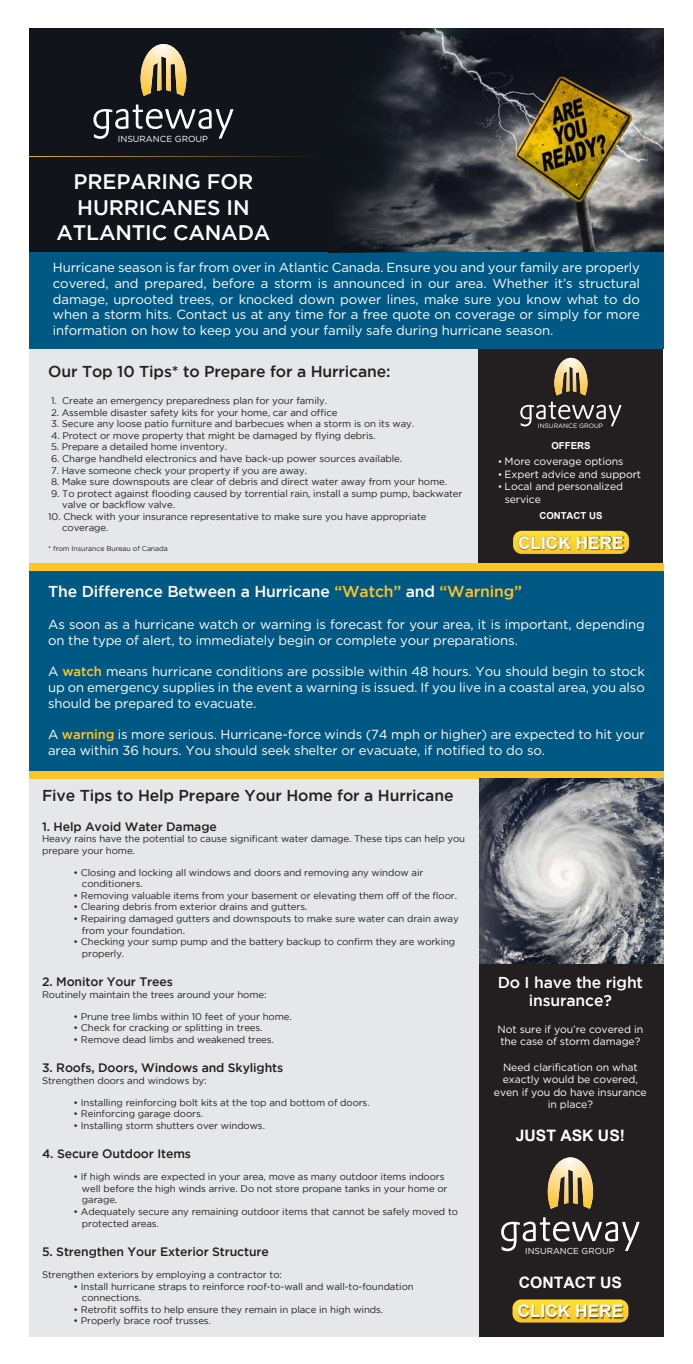
<style>
.page{position:relative;width:693px;height:1364px;background:#fff}
.page>*{position:absolute;margin:0;border:0;box-sizing:border-box;transform-origin:0 0}
.t1{font:500 21px/25.2px "Gotham";letter-spacing:-.01em;color:#fff;text-align:center}
.t2{font:700 17.32px "Arial";color:#fff}
.t3{font:500 15.75px "Gotham";letter-spacing:-.01em;color:#231f20}
.t4{font:500 15.75px/18.9px "Gotham";letter-spacing:-.01em;color:#fff;text-align:center}
.t5{font:700 15.75px "Arial";color:#fff}
.t6{font:13.12px/15.8px "Gotham";letter-spacing:-.01em;color:#fff;text-align:justify}
.t7{font:500 12.25px "Gotham";letter-spacing:-.01em;color:#231f20}
.t8{font:10.5px/12.6px "Gotham";letter-spacing:-.01em;color:#fff}
.t9{font:9.62px/11.5px "Gotham";letter-spacing:-.01em;color:#231f20}
.t10{font:700 9.62px "Arial";color:#fff}
.t11{font:8.75px "Gotham";color:#fff}
.t12{font:8.66px "Gotham";color:#fff}
.t13{font:7px "Gotham";letter-spacing:-.01em;color:#231f20}
.t14{font:6.39px "Gotham";color:#fff}
.s1{font-family:"Arial";font-size:9.62px}
.s2{color:#ffc425}
.s3{font-weight:500;color:#ffc425}
</style>
<div class="page">
<img style="left:419px;top:28px;width:245px;height:224px">
<div style="left:29px;top:344px;width:452px;height:993px;background:#e6e7e8"></div>
<div style="left:479px;top:347px;width:184px;height:323px;background:#231f20"></div>
<div style="left:479px;top:768px;width:185px;height:569px;background:#231f20"></div>
<div style="left:29px;top:252px;width:635px;height:96px;background:#005984"></div>
<div style="left:29px;top:570px;width:635px;height:203px;background:#005984"></div>
<svg style="left:516px;top:1299px;width:109px;height:2px"></svg>
<img style="left:512px;top:1301px;width:117px;height:22px">
<div style="left:29px;top:28px;width:300px;height:224px;background:#11151b"></div>
<svg style="left:329px;top:28px;width:90px;height:224px;background:#1e2128"></svg>
<div style="left:29px;top:563px;width:635px;height:8px;background:#ffc425"></div>
<div style="left:29px;top:771px;width:635px;height:8px;background:#ffc425"></div>
<svg style="left:141px;top:44px;width:45px;height:52px"></svg>
<svg style="left:93px;top:105px;width:140px;height:34px"></svg>
<svg style="left:554px;top:358px;width:33px;height:37px"></svg>
<svg style="left:520px;top:402px;width:102px;height:24px"></svg>
<svg style="left:29px;top:156px;width:277px;height:1px"></svg>
<img style="left:480px;top:779px;width:184px;height:184px">
<svg style="left:516px;top:531px;width:110px;height:2px"></svg>
<img style="left:513px;top:533px;width:116px;height:21px">
<svg style="left:548px;top:1157px;width:45px;height:52px"></svg>
<svg style="left:501px;top:1217px;width:139px;height:34px"></svg>
<p class="t11" style="left:118px;top:134px;width:92px">INSURANCE GROUP</p>
<h1 class="t1" style="left:56px;top:169px;width:216px">PREPARING FOR<br>HURRICANES IN<br>ATLANTIC CANADA</h1>
<p class="t6" style="left:53px;top:259px;width:589px">Hurricane season is far from over in Atlantic Canada. Ensure you and your family are properly covered, and prepared, before a storm is announced in our area. Whether it’s structural damage, uprooted trees, or knocked down power lines, make sure you know what to do when a storm hits. Contact us at any time for a free quote on coverage or simply for more information on how to keep you and your family safe during hurricane season.</p>
<h3 class="t3" style="left:48px;top:362px;width:344px">Our Top 10 Tips* to Prepare for a Hurricane:</h3>
<p class="t9" style="left:51px;top:395px;width:278px">1. Create an emergency preparedness plan for your family.</p>
<p class="t9" style="left:51px;top:406px;width:288px">2. Assemble disaster safety kits for your home, car and office</p>
<p class="t9" style="left:51px;top:418px;width:365px">3. Secure any loose patio furniture and barbecues when a storm is on its way.</p>
<p class="t9" style="left:51px;top:430px;width:326px">4. Protect or move property that might be damaged by flying debris.</p>
<p class="t9" style="left:51px;top:441px;width:178px">5. Prepare a detailed home inventory.</p>
<p class="t9" style="left:51px;top:453px;width:353px">6. Charge handheld electronics and have back-up power sources available.</p>
<p class="t9" style="left:51px;top:464px;width:258px">7. Have someone check your property if you are away.</p>
<p class="t9" style="left:51px;top:476px;width:398px">8. Make sure downspouts are clear of debris and direct water away from your home.</p>
<p class="t9" style="left:62px;top:487px;width:402px;text-indent:-11px">9. To protect against flooding caused by torrential rain, install a sump pump, backwater valve or backflow valve.</p>
<p class="t9" style="left:62px;top:510px;width:366px;text-indent:-14px">10. Check with your insurance representative to make sure you have appropriate coverage.</p>
<p class="t13" style="left:48px;top:545px;width:121px">* from Insurance Bureau of Canada</p>
<p class="t14" style="left:538px;top:423px;width:67px">INSURANCE GROUP</p>
<p class="t10" style="left:551px;top:439px;width:41px">OFFERS</p>
<p class="t8" style="left:499px;top:455px;width:126px"><span class="s1">•</span> More coverage options</p>
<p class="t8" style="left:499px;top:467px;width:144px"><span class="s1">•</span> Expert advice and support</p>
<p class="t8" style="left:505px;top:480px;width:120px;text-indent:-6px"><span class="s1">•</span> Local and personalized service</p>
<p class="t10" style="left:539px;top:509px;width:65px">CONTACT US</p>
<h2 class="t2" style="left:518px;top:531px;width:107px">CLICK HERE</h2>
<h3 class="t4" style="left:48px;top:582px;width:476px">The Difference Between a Hurricane <span class="s2">“Watch”</span> and <span class="s2">“Warning”</span></h3>
<h3 class="t6" style="left:48px;top:616px;width:598px">As soon as a hurricane watch or warning is forecast for your area, it is important, depending on the type of alert, to immediately begin or complete your preparations.</h3>
<h3 class="t6" style="left:48px;top:663px;width:598px">A <span class="s3">watch</span> means hurricane conditions are possible within 48 hours. You should begin to stock up on emergency supplies in the event a warning is issued. If you live in a coastal area, you also should be prepared to evacuate.</h3>
<h3 class="t6" style="left:48px;top:726px;width:598px">A <span class="s3">warning</span> is more serious. Hurricane-force winds (74 mph or higher) are expected to hit your area within 36 hours. You should seek shelter or evacuate, if notified to do so.</h3>
<h3 class="t3" style="left:42px;top:787px;width:413px">Five Tips to Help Prepare Your Home for a Hurricane</h3>
<p class="t7" style="left:42px;top:819px;width:176px">1. Help Avoid Water Damage</p>
<p class="t9" style="left:42px;top:833px;width:425px">Heavy rains have the potential to cause significant water damage. These tips can help you prepare your home.</p>
<p class="t9" style="left:82px;top:866px;width:343px;text-indent:-8px">• Closing and locking all windows and doors and removing any window air conditioners.</p>
<p class="t9" style="left:74px;top:890px;width:385px">• Removing valuable items from your basement or elevating them off of the floor.</p>
<p class="t9" style="left:74px;top:901px;width:235px">• Clearing debris from exterior drains and gutters.</p>
<p class="t9" style="left:82px;top:913px;width:378px;text-indent:-8px">• Repairing damaged gutters and downspouts to make sure water can drain away from your foundation.</p>
<p class="t9" style="left:82px;top:936px;width:375px;text-indent:-8px">• Checking your sump pump and the battery backup to confirm they are working properly.</p>
<p class="t7" style="left:42px;top:975px;width:132px">2. Monitor Your Trees</p>
<p class="t9" style="left:42px;top:988px;width:226px">Routinely maintain the trees around your home:</p>
<p class="t9" style="left:74px;top:1010px;width:220px">• Prune tree limbs within 10 feet of your home.</p>
<p class="t9" style="left:74px;top:1022px;width:191px">• Check for cracking or splitting in trees.</p>
<p class="t9" style="left:74px;top:1033px;width:202px">• Remove dead limbs and weakened trees.</p>
<p class="t7" style="left:42px;top:1061px;width:243px">3. Roofs, Doors, Windows and Skylights</p>
<p class="t9" style="left:42px;top:1074px;width:166px">Strengthen doors and windows by:</p>
<p class="t9" style="left:74px;top:1096px;width:298px">• Installing reinforcing bolt kits at the top and bottom of doors.</p>
<p class="t9" style="left:74px;top:1108px;width:131px">• Reinforcing garage doors.</p>
<p class="t9" style="left:74px;top:1119px;width:193px">• Installing storm shutters over windows.</p>
<p class="t7" style="left:42px;top:1147px;width:150px">4. Secure Outdoor Items</p>
<p class="t9" style="left:82px;top:1171px;width:367px;text-indent:-8px">• If high winds are expected in your area, move as many outdoor items indoors well before the high winds arrive. Do not store propane tanks in your home or garage.</p>
<p class="t9" style="left:82px;top:1206px;width:378px;text-indent:-8px">• Adequately secure any remaining outdoor items that cannot be safely moved to protected areas.</p>
<p class="t7" style="left:42px;top:1245px;width:228px">5. Strengthen Your Exterior Structure</p>
<p class="t9" style="left:42px;top:1269px;width:241px">Strengthen exteriors by employing a contractor to:</p>
<p class="t9" style="left:82px;top:1280px;width:333px;text-indent:-8px">• Install hurricane straps to reinforce roof-to-wall and wall-to-foundation connections.</p>
<p class="t9" style="left:74px;top:1303px;width:311px">• Retrofit soffits to help ensure they remain in place in high winds.</p>
<p class="t9" style="left:74px;top:1315px;width:139px">• Properly brace roof trusses.</p>
<h3 class="t4" style="left:498px;top:972px;width:147px">Do I have the right insurance?</h3>
<p class="t8" style="left:498px;top:1022px;width:147px">Not sure if you’re covered in the case of storm damage?</p>
<p class="t8" style="left:494px;top:1060px;width:154px;text-align:center">Need clarification on what exactly would be covered, even if you do have insurance in place?</p>
<h3 class="t5" style="left:516px;top:1125px;width:111px">JUST ASK US!</h3>
<p class="t12" style="left:525px;top:1246px;width:91px">INSURANCE GROUP</p>
<h3 class="t5" style="left:519px;top:1272px;width:105px">CONTACT US</h3>
<h2 class="t2" style="left:518px;top:1300px;width:107px">CLICK HERE</h2>
</div>
